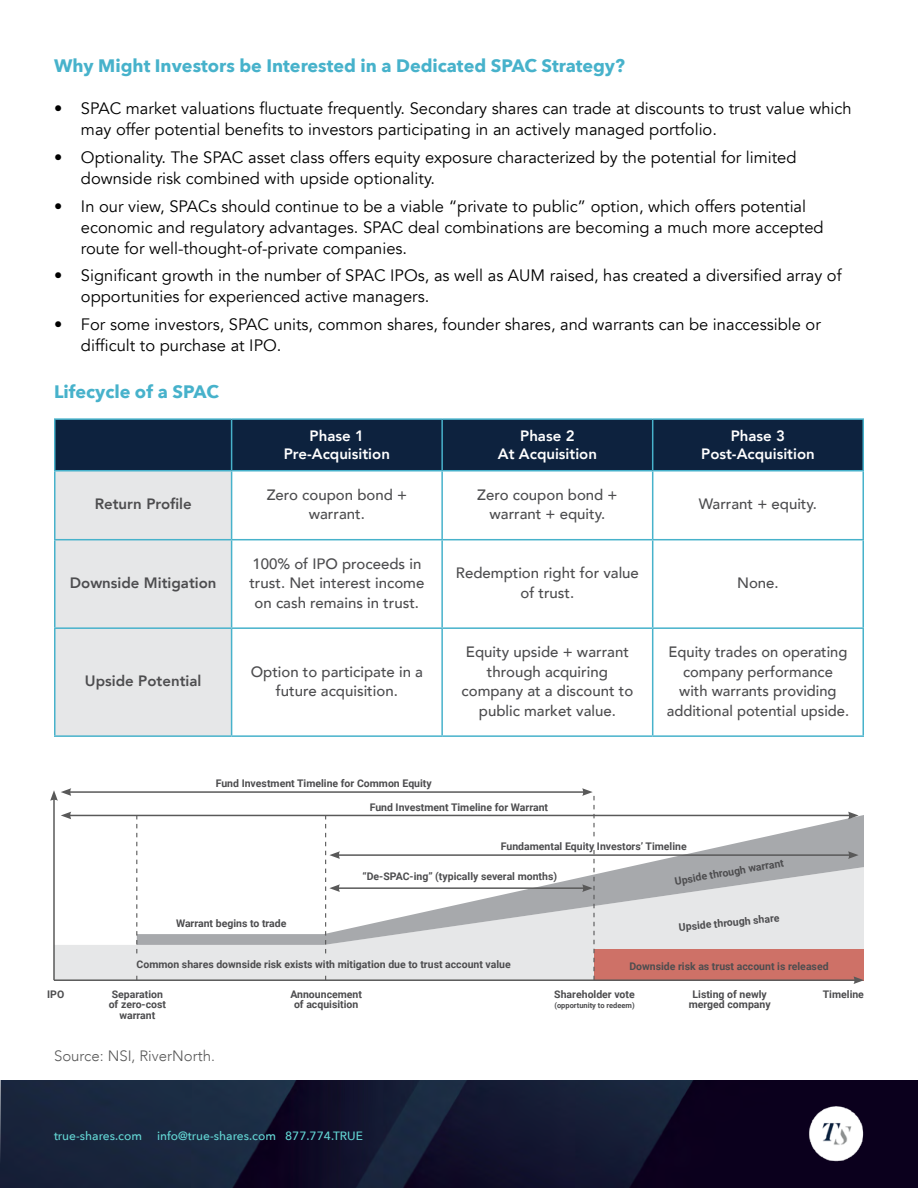
<style>
.page{position:relative;width:918px;height:1188px;background:#fff}
.page>*{position:absolute;margin:0;border:0;box-sizing:border-box;transform-origin:0 0}
.t1{font:700 18px "Avenir Next";color:#47b2cb}
.t2{font:16.5px/21px "Avenir";color:#000}
.t3{font:500 15px/19.5px "Avenir";color:#4d4d4f;text-align:center}
.t4{font:800 15px/18px "Avenir";color:#fff;text-align:center}
.t5{font:800 15px "Avenir";color:#4d4d4f}
.t6{font:300 15px "Avenir";color:#595959}
.t7{font:500 12px "Avenir Next";color:#63d6d4}
.t8{font:700 10.5px/10.5px "Roboto";color:#4d4d4f;text-align:center}
.t9{font:700 7.5px "Roboto";color:#4d4d4f}
</style>
<div class="page">
<div style="left:56px;top:420px;width:806px;height:50px;background:#0d223e"></div>
<div style="left:56px;top:471px;width:175px;height:264px;background:#e6e7e8"></div>
<hr style="left:54px;top:418px;width:178px;height:2px;background:#47b2cb">
<hr style="left:54px;top:420px;width:2px;height:50px;background:#47b2cb">
<hr style="left:232px;top:418px;width:210px;height:2px;background:#47b2cb">
<hr style="left:231px;top:420px;width:1px;height:50px;background:#47b2cb">
<hr style="left:442px;top:418px;width:211px;height:2px;background:#47b2cb">
<hr style="left:441px;top:420px;width:2px;height:50px;background:#47b2cb">
<hr style="left:653px;top:418px;width:211px;height:2px;background:#47b2cb">
<hr style="left:652px;top:420px;width:1px;height:50px;background:#47b2cb">
<hr style="left:862px;top:420px;width:2px;height:50px;background:#47b2cb">
<hr style="left:54px;top:470px;width:178px;height:1px;background:#47b2cb">
<hr style="left:54px;top:471px;width:2px;height:68px;background:#47b2cb">
<hr style="left:232px;top:470px;width:210px;height:1px;background:#47b2cb">
<hr style="left:231px;top:471px;width:1px;height:68px;background:#47b2cb">
<hr style="left:442px;top:470px;width:211px;height:1px;background:#47b2cb">
<hr style="left:441px;top:471px;width:2px;height:68px;background:#47b2cb">
<hr style="left:653px;top:470px;width:211px;height:1px;background:#47b2cb">
<hr style="left:652px;top:471px;width:1px;height:68px;background:#47b2cb">
<hr style="left:862px;top:471px;width:2px;height:68px;background:#47b2cb">
<hr style="left:54px;top:539px;width:178px;height:1px;background:#47b2cb">
<hr style="left:54px;top:540px;width:2px;height:87px;background:#47b2cb">
<hr style="left:232px;top:539px;width:210px;height:1px;background:#47b2cb">
<hr style="left:231px;top:540px;width:1px;height:87px;background:#47b2cb">
<hr style="left:442px;top:539px;width:211px;height:1px;background:#47b2cb">
<hr style="left:441px;top:540px;width:2px;height:87px;background:#47b2cb">
<hr style="left:653px;top:539px;width:211px;height:1px;background:#47b2cb">
<hr style="left:652px;top:540px;width:1px;height:87px;background:#47b2cb">
<hr style="left:862px;top:540px;width:2px;height:87px;background:#47b2cb">
<hr style="left:54px;top:627px;width:178px;height:2px;background:#47b2cb">
<hr style="left:54px;top:629px;width:2px;height:106px;background:#47b2cb">
<hr style="left:232px;top:627px;width:210px;height:2px;background:#47b2cb">
<hr style="left:231px;top:629px;width:1px;height:106px;background:#47b2cb">
<hr style="left:442px;top:627px;width:211px;height:2px;background:#47b2cb">
<hr style="left:441px;top:629px;width:2px;height:106px;background:#47b2cb">
<hr style="left:653px;top:627px;width:211px;height:2px;background:#47b2cb">
<hr style="left:652px;top:629px;width:1px;height:106px;background:#47b2cb">
<hr style="left:862px;top:629px;width:2px;height:106px;background:#47b2cb">
<hr style="left:54px;top:735px;width:178px;height:2px;background:#47b2cb">
<hr style="left:232px;top:735px;width:210px;height:2px;background:#47b2cb">
<hr style="left:442px;top:735px;width:211px;height:2px;background:#47b2cb">
<hr style="left:653px;top:735px;width:211px;height:2px;background:#47b2cb">
<div style="left:55px;top:945px;width:809px;height:34px;background:#e6e7e8"></div>
<div style="left:594px;top:949px;width:270px;height:31px;background:#ce7167"></div>
<svg style="left:137px;top:815px;width:727px;height:130px"></svg>
<hr style="left:54px;top:979px;width:802px;height:2px;background:#595959">
<svg style="left:853px;top:976px;width:11px;height:8px"></svg>
<svg style="left:136px;top:816px;width:1px;height:164px"></svg>
<div style="left:54px;top:957px;width:539px;height:15px;background:#e6e7e8"></div>
<hr style="left:53px;top:798px;width:2px;height:182px;background:#595959">
<hr style="left:338px;top:887px;width:247px;height:2px;background:#595959">
<hr style="left:338px;top:854px;width:512px;height:2px;background:#595959">
<svg style="left:325px;top:816px;width:15px;height:164px"></svg>
<svg style="left:848px;top:851px;width:11px;height:8px"></svg>
<hr style="left:69px;top:791px;width:516px;height:2px;background:#595959">
<svg style="left:50px;top:788px;width:21px;height:13px"></svg>
<svg style="left:582px;top:788px;width:13px;height:192px"></svg>
<hr style="left:69px;top:815px;width:781px;height:1px;background:#595959">
<svg style="left:61px;top:812px;width:10px;height:7px"></svg>
<svg style="left:848px;top:812px;width:11px;height:7px"></svg>
<div style="left:495px;top:839px;width:198px;height:11px;background:#fff"></div>
<img style="left:0;top:1080px;width:918px;height:108px">
<img style="left:787px;top:1098px;width:77px;height:67px">
<p class="t1" style="left:54px;top:50px;width:573px">Why Might Investors be Interested in a Dedicated SPAC Strategy?</p>
<p class="t2" style="left:81px;top:98px;width:772px;text-indent:-27px">• SPAC market valuations fluctuate frequently. Secondary shares can trade at discounts to trust value which may offer potential benefits to investors participating in an actively managed portfolio.</p>
<p class="t2" style="left:81px;top:147px;width:717px;text-indent:-27px">• Optionality. The SPAC asset class offers equity exposure characterized by the potential for limited downside risk combined with upside optionality.</p>
<p class="t2" style="left:81px;top:196px;width:744px;text-indent:-27px">• In our view, SPACs should continue to be a viable “private to public” option, which offers potential economic and regulatory advantages. SPAC deal combinations are becoming a much more accepted route for well-thought-of-private companies.</p>
<p class="t2" style="left:81px;top:265px;width:762px;text-indent:-27px">• Significant growth in the number of SPAC IPOs, as well as AUM raised, has created a diversified array of opportunities for experienced active managers.</p>
<p class="t2" style="left:81px;top:314px;width:741px;text-indent:-27px">• For some investors, SPAC units, common shares, founder shares, and warrants can be inaccessible or difficult to purchase at IPO.</p>
<p class="t1" style="left:54px;top:376px;width:166px">Lifecycle of a SPAC</p>
<p class="t4" style="left:284px;top:427px;width:108px">Phase 1<br>Pre-Acquisition</p>
<p class="t4" style="left:498px;top:427px;width:101px">Phase 2<br>At Acquisition</p>
<p class="t4" style="left:701px;top:427px;width:115px">Phase 3<br>Post-Acquisition</p>
<p class="t5" style="left:95px;top:492px;width:98px">Return Profile</p>
<p class="t3" style="left:267px;top:484px;width:142px">Zero coupon bond + warrant.</p>
<p class="t3" style="left:477px;top:484px;width:142px">Zero coupon bond + warrant + equity.</p>
<p class="t3" style="left:699px;top:494px;width:120px">Warrant + equity.</p>
<p class="t5" style="left:70px;top:571px;width:148px">Downside Mitigation</p>
<p class="t3" style="left:249px;top:553px;width:177px">100% of IPO proceeds in trust. Net interest income on cash remains in trust.</p>
<p class="t3" style="left:456px;top:563px;width:185px">Redemption right for value of trust.</p>
<p class="t3" style="left:737px;top:572px;width:43px">None.</p>
<p class="t5" style="left:85px;top:669px;width:118px">Upside Potential</p>
<p class="t3" style="left:251px;top:661px;width:174px">Option to participate in a future acquisition.</p>
<p class="t3" style="left:462px;top:641px;width:173px">Equity upside + warrant through acquiring company at a discount to public market value.</p>
<p class="t3" style="left:667px;top:641px;width:184px">Equity trades on operating company performance<br>with warrants providing additional potential upside.</p>
<p class="t8" style="left:216px;top:777px;width:217px">Fund Investment Timeline for Common Equity</p>
<p class="t8" style="left:370px;top:802px;width:180px">Fund Investment Timeline for Warrant</p>
<p class="t8" style="left:501px;top:840px;width:187px">Fundamental Equity Investors’ Timeline</p>
<p class="t8" style="left:176px;top:917px;width:112px">Warrant begins to trade</p>
<p class="t8" style="left:363px;top:870px;width:196px">“De-SPAC-ing” (typically several months)</p>
<p class="t8" style="left:137px;top:959px;width:376px">Common shares downside risk exists with mitigation due to trust account value</p>
<p class="t8" style="left:674px;top:876px;width:112px;rotate:-10deg">Upside through warrant</p>
<p class="t8" style="left:678px;top:921px;width:102px;rotate:-5deg">Upside through share</p>
<p class="t8" style="left:629px;top:961px;width:201px">Downside risk as trust account is released</p>
<p class="t8" style="left:47px;top:989px;width:19px">IPO</p>
<p class="t8" style="left:109px;top:989px;width:59px">Separation of zero-cost warrant</p>
<p class="t8" style="left:290px;top:989px;width:73px">Announcement of acquisition</p>
<p class="t8" style="left:689px;top:989px;width:83px">Listing of newly merged company</p>
<p class="t8" style="left:554px;top:989px;width:82px">Shareholder vote</p>
<p class="t8" style="left:823px;top:989px;width:43px">Timeline</p>
<p class="t9" style="left:554px;top:1001px;width:82px">(opportunity to redeem)</p>
<p class="t6" style="left:54px;top:1047px;width:162px">Source: NSI, RiverNorth.</p>
<p class="t7" style="left:54px;top:1126px;width:90px">true-shares.com</p>
<p class="t7" style="left:157px;top:1126px;width:207px">info@true-shares.com 877.774.TRUE</p>
</div>
